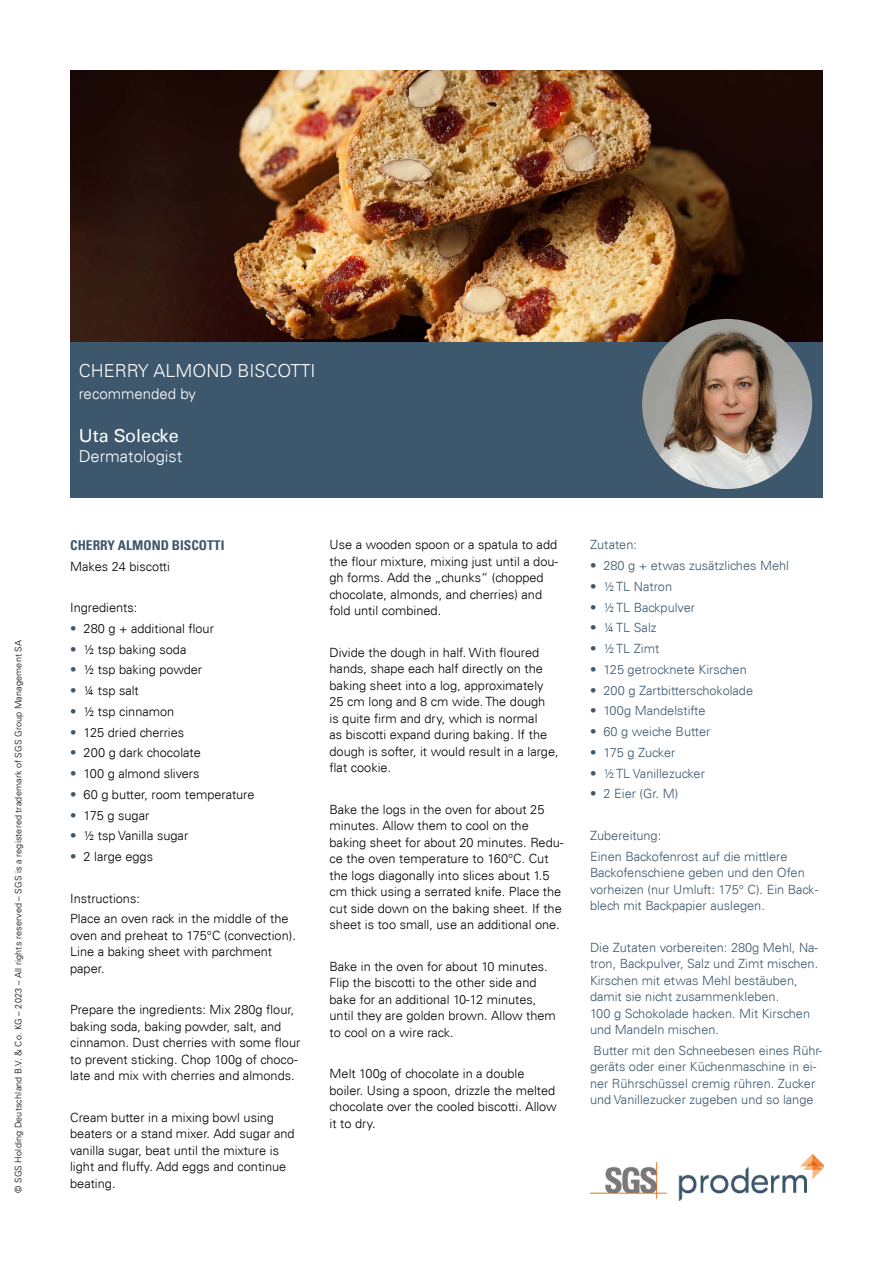
<style>
.page{position:relative;width:893px;height:1263px;background:#fff}
.page>*{position:absolute;margin:0;border:0;box-sizing:border-box;transform-origin:0 0}
.t1{font:300 18px "Univers LT";color:#fff}
.t2{font:18px "Univers LT";color:#fff}
.t3{font:300 16.5px "Univers LT";color:#fff}
.t4{font:300 15px "Univers LT";color:#fff}
.t5{font:700 condensed 13.5px "Univers LT";color:#3d576d}
.t6{font:300 12.75px/16.5px "Univers LT";color:#000}
.t7{font:300 12.75px/16.5px "Univers LT";color:#3d576d}
.t8{font:300 9px "Univers LT Std";letter-spacing:.02em;color:#000}
.s1{color:#3d576d}
</style>
<div class="page">
<img style="left:590px;top:1154px;width:234px;height:46px">
<img style="left:70px;top:70px;width:753px;height:272px">
<div style="left:70px;top:342px;width:753px;height:155px;background:#3d576d"></div>
<img style="left:642px;top:319px;width:170px;height:170px;border-radius:85px">
<p class="t8" style="left:13px;top:1193px;width:554px;rotate:-90deg">© SGS Holding Deutschland B.V. &amp; Co. KG – 2023 – All rights reserved – SGS is a registered trademark of SGS Group Management SA</p>
<h1 class="t1" style="left:79px;top:360px;width:238px">CHERRY ALMOND BISCOTTI</h1>
<p class="t4" style="left:79px;top:384px;width:119px">recommended by</p>
<h1 class="t2" style="left:79px;top:425px;width:102px">Uta Solecke</h1>
<p class="t3" style="left:79px;top:446px;width:105px">Dermatologist</p>
<p class="t5" style="left:70px;top:537px;width:156px">CHERRY ALMOND BISCOTTI</p>
<p class="t6" style="left:70px;top:558px;width:101px">Makes 24 biscotti</p>
<p class="t6" style="left:70px;top:599px;width:69px">Ingredients:</p>
<p class="t6" style="left:70px;top:620px;width:145px"><span class="s1">•</span> 280 g + additional flour</p>
<p class="t6" style="left:70px;top:641px;width:118px"><span class="s1">•</span> ½ tsp baking soda</p>
<p class="t6" style="left:70px;top:662px;width:134px"><span class="s1">•</span> ½ tsp baking powder</p>
<p class="t6" style="left:70px;top:682px;width:70px"><span class="s1">•</span> ¼ tsp salt</p>
<p class="t6" style="left:70px;top:703px;width:106px"><span class="s1">•</span> ½ tsp cinnamon</p>
<p class="t6" style="left:70px;top:724px;width:116px"><span class="s1">•</span> 125 dried cherries</p>
<p class="t6" style="left:70px;top:745px;width:132px"><span class="s1">•</span> 200 g dark chocolate</p>
<p class="t6" style="left:70px;top:765px;width:131px"><span class="s1">•</span> 100 g almond slivers</p>
<p class="t6" style="left:70px;top:786px;width:186px"><span class="s1">•</span> 60 g butter, room temperature</p>
<p class="t6" style="left:70px;top:807px;width:81px"><span class="s1">•</span> 175 g sugar</p>
<p class="t6" style="left:70px;top:828px;width:120px"><span class="s1">•</span> ½ tsp Vanilla sugar</p>
<p class="t6" style="left:70px;top:848px;width:84px"><span class="s1">•</span> 2 large eggs</p>
<p class="t6" style="left:70px;top:888px;width:220px;line-height:20.7px">Instructions:<br>Place an oven rack in the middle of the</p>
<p class="t6" style="left:70px;top:927px;width:227px">oven and preheat to 175°C (convection).<br>Line a baking sheet with parchment paper.</p>
<p class="t6" style="left:70px;top:1002px;width:232px">Prepare the ingredients: Mix 280g flour, baking soda, baking powder, salt, and cinnamon. Dust cherries with some flour to prevent sticking. Chop 100g of choco&shy;late and mix with cherries and almonds.</p>
<p class="t6" style="left:70px;top:1109px;width:226px">Cream butter in a mixing bowl using beaters or a stand mixer. Add sugar and vanilla sugar, beat until the mixture is light and fluffy. Add eggs and continue beating.</p>
<p class="t6" style="left:330px;top:536px;width:230px">Use a wooden spoon or a spatula to add the flour mixture, mixing just until a dou&shy;gh forms. Add the „chunks“ (chopped chocolate, almonds, and cherries) and fold until combined.</p>
<p class="t6" style="left:330px;top:644px;width:231px">Divide the dough in half. With floured hands, shape each half directly on the baking sheet into a log, approximately 25 cm long and 8 cm wide. The dough<br>is quite firm and dry, which is normal<br>as biscotti expand during baking. If the dough is softer, it would result in a large, flat cookie.</p>
<p class="t6" style="left:330px;top:801px;width:235px">Bake the logs in the oven for about 25 minutes. Allow them to cool on the baking sheet for about 20 minutes. Redu&shy;ce the oven temperature to 160°C. Cut the logs diagonally into slices about 1.5 cm thick using a serrated knife. Place the cut side down on the baking sheet. If the sheet is too small, use an additional one.</p>
<p class="t6" style="left:330px;top:958px;width:228px">Bake in the oven for about 10 minutes.<br>Flip the biscotti to the other side and bake for an additional 10-12 minutes, until they are golden brown. Allow them to cool on a wire rack.</p>
<p class="t6" style="left:330px;top:1065px;width:229px">Melt 100g of chocolate in a double boiler. Using a spoon, drizzle the melted chocolate over the cooled biscotti. Allow it to dry.</p>
<p class="t7" style="left:590px;top:536px;width:49px">Zutaten:</p>
<p class="t7" style="left:590px;top:557px;width:201px">• 280 g + etwas zusätzliches Mehl</p>
<p class="t7" style="left:590px;top:578px;width:84px">• ½ TL Natron</p>
<p class="t7" style="left:590px;top:599px;width:107px">• ½ TL Backpulver</p>
<p class="t7" style="left:590px;top:619px;width:68px">• ¼ TL Salz</p>
<p class="t7" style="left:590px;top:640px;width:71px">• ½ TL Zimt</p>
<p class="t7" style="left:590px;top:661px;width:158px">• 125 getrocknete Kirschen</p>
<p class="t7" style="left:590px;top:682px;width:165px">• 200 g Zartbitterschokolade</p>
<p class="t7" style="left:590px;top:702px;width:117px">• 100g Mandelstifte</p>
<p class="t7" style="left:590px;top:723px;width:122px">• 60 g weiche Butter</p>
<p class="t7" style="left:590px;top:744px;width:87px">• 175 g Zucker</p>
<p class="t7" style="left:590px;top:765px;width:116px">• ½ TL Vanillezucker</p>
<p class="t7" style="left:590px;top:786px;width:90px">• 2 Eier (Gr. M)</p>
<p class="t7" style="left:590px;top:825px;width:199px;line-height:20.7px">Zubereitung:<br>Einen Backofenrost auf die mittlere</p>
<p class="t7" style="left:590px;top:864px;width:230px">Backofenschiene geben und den Ofen vorheizen (nur Umluft: 175° C). Ein Back&shy;blech mit Backpapier auslegen.</p>
<p class="t7" style="left:590px;top:939px;width:230px">Die Zutaten vorbereiten: 280g Mehl, Na&shy;tron, Backpulver, Salz und Zimt mischen.<br>Kirschen mit etwas Mehl bestäuben, damit sie nicht zusammenkleben.<br>100 g Schokolade hacken. Mit Kirschen und Mandeln mischen.</p>
<p class="t7" style="left:590px;top:1042px;width:234px">Butter mit den Schneebesen eines Rühr&shy;geräts oder einer Küchenmaschine in ei&shy;ner Rührschüssel cremig rühren. Zucker und Vanillezucker zugeben und so lange</p>
</div>
